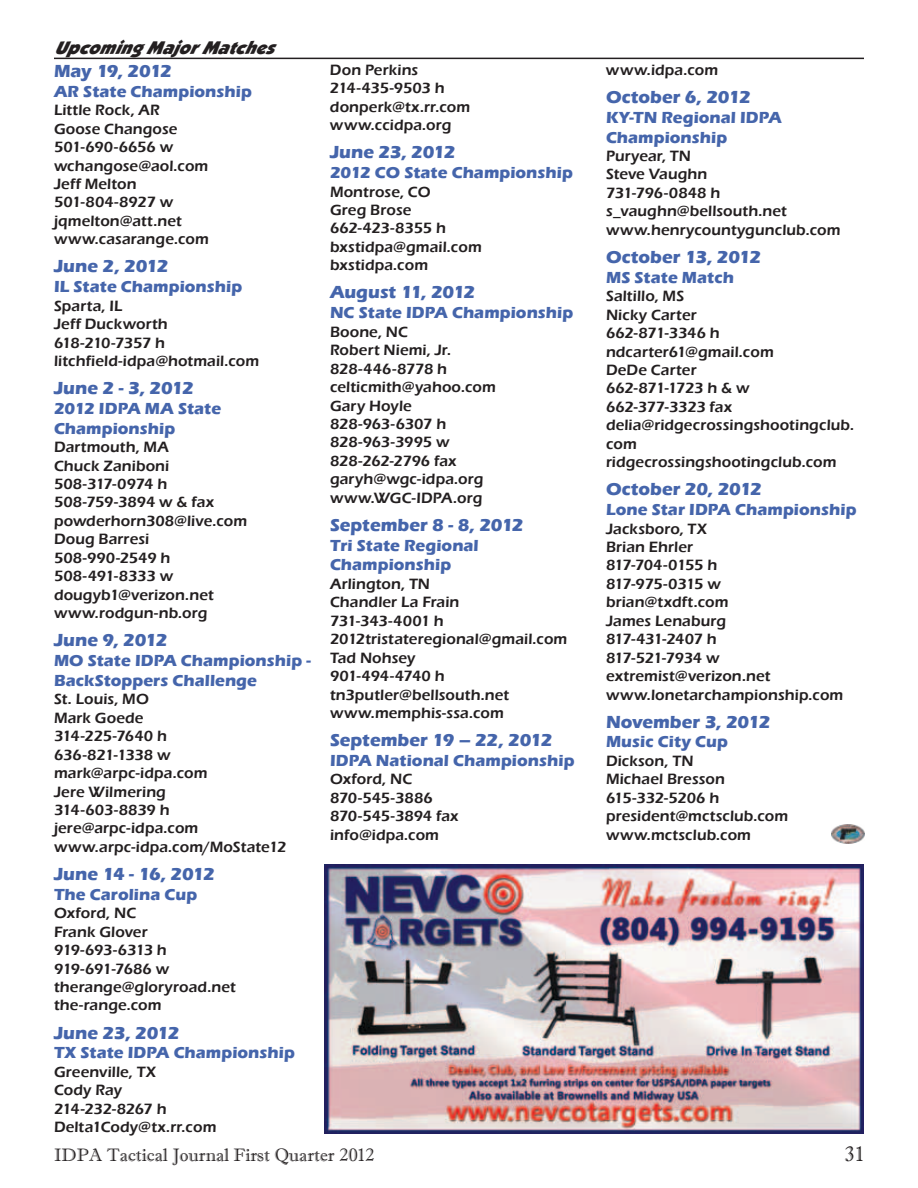
<style>
.page{position:relative;width:918px;height:1188px;background:#fff}
.page>*{position:absolute;margin:0;border:0;box-sizing:border-box;transform-origin:0 0}
.t1{font:21px "Imprint MT Shadow";color:#231f20}
.t2{font:700 18px "Eras ITC";letter-spacing:-.005em;color:#4565ab}
.t3{font:18px "Imprint MT Shadow";color:#231f20}
.t4{font:700 18px "Eras ITC";letter-spacing:-.04em;color:#4565ab}
.t5{font:italic 18px "Boulder";color:#231f20}
.t6{font:700 16.5px/19.8px "Eras ITC";letter-spacing:.005em;color:#4565ab}
.t7{font:600 15.3px/18.5px "Eras ITC";letter-spacing:.005em;color:#231f20}
</style>
<div class="page">
<img style="left:832px;top:825px;width:32px;height:18px">
<hr style="left:54px;top:58px;width:810px;height:1px;background:#231f20">
<img style="left:324px;top:864px;width:540px;height:270px">
<p class="t5" style="left:54px;top:37px;width:231px">UpcomingMajorMatches</p>
<p class="t4" style="left:54px;top:61px;width:119px">May 19, 2012</p>
<p class="t6" style="left:54px;top:81px;width:199px">AR State Championship</p>
<p class="t7" style="left:54px;top:101px;width:156px">Little Rock, AR<br>Goose Changose<br>501-690-6656 w wchangose@aol.com<br>Jeff Melton<br>501-804-8927 w jqmelton@att.net www.casarange.com</p>
<p class="t2" style="left:54px;top:256px;width:116px">June 2, 2012</p>
<p class="t6" style="left:54px;top:277px;width:190px">IL State Championship</p>
<p class="t7" style="left:54px;top:296px;width:207px">Sparta, IL<br>Jeff Duckworth<br>618-210-7357 h litchfield-idpa@hotmail.com</p>
<p class="t2" style="left:54px;top:378px;width:141px">June 2 - 3, 2012</p>
<p class="t6" style="left:54px;top:399px;width:169px">2012 IDPA MA State<br>Championship</p>
<p class="t7" style="left:54px;top:438px;width:195px">Dartmouth, MA<br>Chuck Zaniboni<br>508-317-0974 h<br>508-759-3894 w &amp; fax powderhorn308@live.com<br>Doug Barresi<br>508-990-2549 h<br>508-491-8333 w dougyb1@verizon.net www.rodgun-nb.org</p>
<p class="t2" style="left:54px;top:630px;width:115px">June 9, 2012</p>
<p class="t6" style="left:54px;top:651px;width:258px">MO State IDPA Championship -<br>BackStoppers Challenge</p>
<p class="t7" style="left:54px;top:690px;width:234px">St. Louis, MO<br>Mark Goede<br>314-225-7640 h<br>636-821-1338 w mark@arpc-idpa.com<br>Jere Wilmering<br>314-603-8839 h jere@arpc-idpa.com www.arpc-idpa.com/MoState12</p>
<p class="t4" style="left:54px;top:864px;width:162px">June 14 - 16, 2012</p>
<p class="t6" style="left:54px;top:884px;width:145px">The Carolina Cup</p>
<p class="t7" style="left:54px;top:904px;width:183px">Oxford, NC<br>Frank Glover<br>919-693-6313 h<br>919-691-7686 w therange@gloryroad.net the-range.com</p>
<p class="t2" style="left:54px;top:1022px;width:127px">June 23, 2012</p>
<p class="t6" style="left:54px;top:1043px;width:242px">TX State IDPA Championship</p>
<p class="t7" style="left:54px;top:1063px;width:164px">Greenville, TX<br>Cody Ray<br>214-232-8267 h<br>Delta1Cody@tx.rr.com</p>
<p class="t7" style="left:330px;top:61px;width:142px">Don Perkins<br>214-435-9503 h donperk@tx.rr.com www.ccidpa.org</p>
<p class="t2" style="left:330px;top:142px;width:127px">June 23, 2012</p>
<p class="t6" style="left:330px;top:163px;width:244px">2012 CO State Championship</p>
<p class="t7" style="left:330px;top:182px;width:153px">Montrose, CO<br>Greg Brose<br>662-423-8355 h bxstidpa@gmail.com bxstidpa.com</p>
<p class="t2" style="left:330px;top:282px;width:147px">August 11, 2012</p>
<p class="t6" style="left:330px;top:303px;width:245px">NC State IDPA Championship</p>
<p class="t7" style="left:330px;top:323px;width:167px">Boone, NC<br>Robert Niemi, Jr.<br>828-446-8778 h celticmith@yahoo.com<br>Gary Hoyle<br>828-963-6307 h<br>828-963-3995 w<br>828-262-2796 fax garyh@wgc-idpa.org www.WGC-IDPA.org</p>
<p class="t2" style="left:330px;top:515px;width:195px">September 8 - 8, 2012</p>
<p class="t6" style="left:330px;top:535px;width:150px">Tri State Regional<br>Championship</p>
<p class="t7" style="left:330px;top:575px;width:239px">Arlington, TN<br>Chandler La Frain<br>731-343-4001 h<br>2012tristateregional@gmail.com<br>Tad Nohsey<br>901-494-4740 h tn3putler@bellsouth.net www.memphis-ssa.com</p>
<p class="t2" style="left:330px;top:730px;width:224px">September 19 – 22, 2012</p>
<p class="t6" style="left:330px;top:751px;width:246px">IDPA National Championship</p>
<p class="t7" style="left:330px;top:770px;width:130px">Oxford, NC<br>870-545-3886<br>870-545-3894 fax info@idpa.com</p>
<p class="t7" style="left:606px;top:61px;width:114px">www.idpa.com</p>
<p class="t2" style="left:606px;top:87px;width:146px">October 6, 2012</p>
<p class="t6" style="left:606px;top:107px;width:177px">KY-TN Regional IDPA<br>Championship</p>
<p class="t7" style="left:606px;top:147px;width:236px">Puryear, TN<br>Steve Vaughn<br>731-796-0848 h s_vaughn@bellsouth.net www.henrycountygunclub.com</p>
<p class="t2" style="left:606px;top:247px;width:157px">October 13, 2012</p>
<p class="t6" style="left:606px;top:267px;width:130px">MS State Match</p>
<p class="t7" style="left:606px;top:287px;width:250px">Saltillo, MS<br>Nicky Carter<br>662-871-3346 h ndcarter61@gmail.com<br>DeDe Carter<br>662-871-1723 h &amp; w<br>662-377-3323 fax delia@ridgecrossingshootingclub. com ridgecrossingshootingclub.com</p>
<p class="t2" style="left:606px;top:479px;width:158px">October 20, 2012</p>
<p class="t6" style="left:606px;top:500px;width:252px">Lone Star IDPA Championship</p>
<p class="t7" style="left:606px;top:519px;width:239px">Jacksboro, TX<br>Brian Ehrler<br>817-704-0155 h<br>817-975-0315 w brian@txdft.com<br>James Lenaburg<br>817-431-2407 h<br>817-521-7934 w extremist@verizon.net www.lonetarchampionship.com</p>
<p class="t2" style="left:606px;top:711px;width:166px">November 3, 2012</p>
<p class="t6" style="left:606px;top:732px;width:124px">Music City Cup</p>
<p class="t7" style="left:606px;top:752px;width:184px">Dickson, TN<br>Michael Bresson<br>615-332-5206 h president@mctsclub.com www.mctsclub.com</p>
<p class="t3" style="left:54px;top:1144px;width:322px">IDPA Tactical Journal First Quarter 2012</p>
<h1 class="t1" style="left:844px;top:1141px;width:21px">31</h1>
</div>
